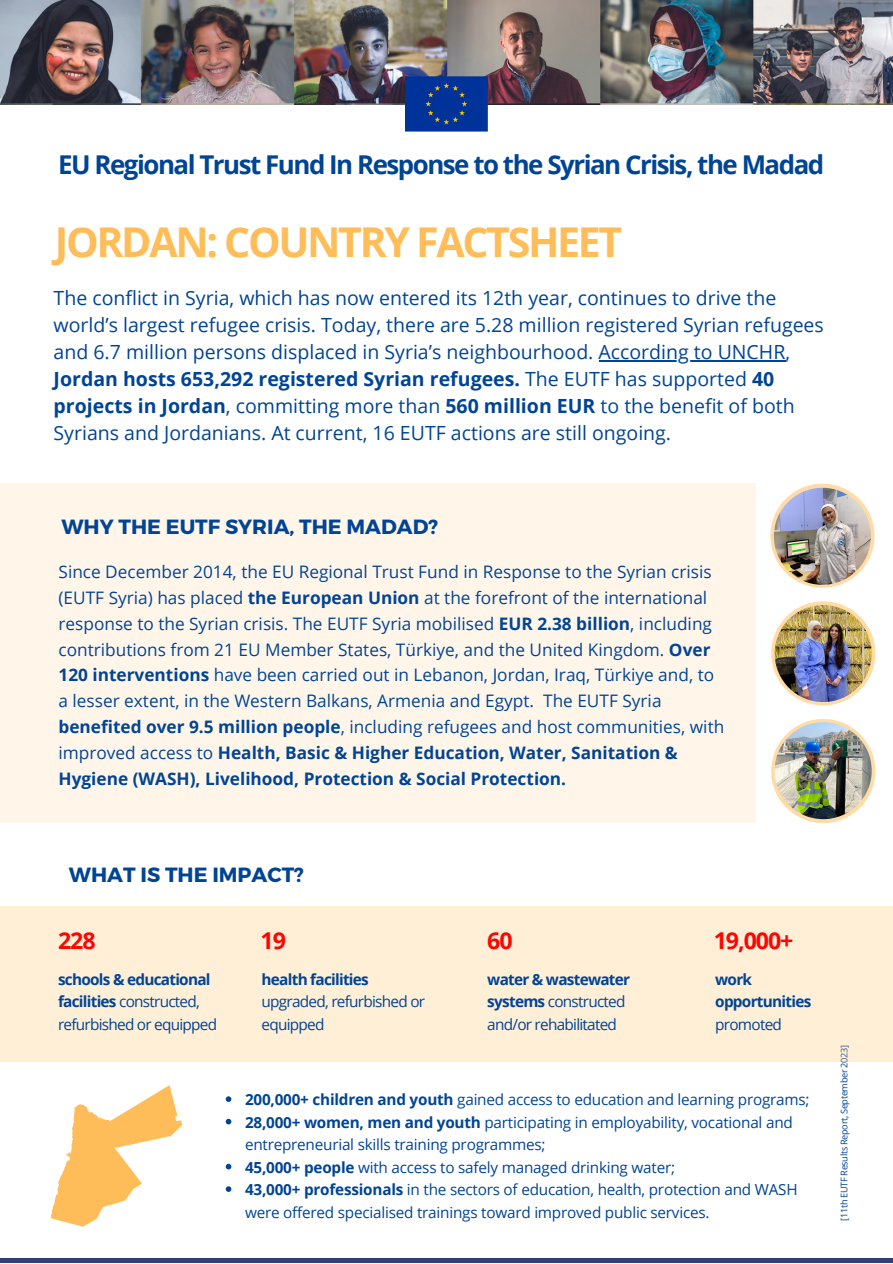
<style>
.page{position:relative;width:893px;height:1264px;background:#fff}
.page>*{position:absolute;margin:0;border:0;box-sizing:border-box;transform-origin:0 0}
.t1{font:700 41.1px "Open Sans";letter-spacing:-.055em;color:#ffbd59}
.t2{font:700 25.95px "Open Sans";letter-spacing:-.055em;color:#004494}
.t3{font:700 23.25px "Open Sans";letter-spacing:-.045em;color:#ff0400}
.t4{font:700 20.55px "Montserrat";color:#004494}
.t5{font:19.5px/27px "Open Sans";color:#004494}
.t6{font:17.25px/25.8px "Open Sans";color:#004494}
.t7{font:15.3px/22.5px "Open Sans";letter-spacing:-.015em;color:#004494}
.t8{font:15.3px/22.5px "Open Sans";letter-spacing:-.05em;color:#004494}
.t9{font:700 15.3px/22.5px "Open Sans";letter-spacing:-.05em;color:#004494}
.t10{font:9.15px "Open Sans";letter-spacing:-.035em;color:#004494}
.s1{font-weight:700}
.s2{font-weight:400}
</style>
<div class="page">
<img style="left:0;top:0;width:892px;height:105px">
<div style="left:0;top:1257px;width:892px;height:5px;background:#333d78"></div>
<div style="left:0;top:905px;width:892px;height:156px;background:#ffefd7"></div>
<img style="left:405px;top:76px;width:82px;height:55px">
<svg style="left:51px;top:1085px;width:131px;height:141px"></svg>
<hr style="left:598px;top:360px;width:187px;height:1px;background:#004494">
<svg style="left:226px;top:1096px;width:5px;height:5px"></svg>
<svg style="left:226px;top:1118px;width:5px;height:6px"></svg>
<svg style="left:226px;top:1163px;width:5px;height:6px"></svg>
<svg style="left:226px;top:1186px;width:5px;height:5px"></svg>
<div style="left:0;top:483px;width:756px;height:340px;background:#fff6e9"></div>
<svg style="left:771px;top:601px;width:104px;height:104px"></svg>
<img style="left:774px;top:605px;width:97px;height:97px;border-radius:50%">
<svg style="left:771px;top:719px;width:104px;height:104px"></svg>
<img style="left:774px;top:722px;width:97px;height:97px;border-radius:50%">
<svg style="left:770px;top:483px;width:104px;height:105px"></svg>
<img style="left:773px;top:488px;width:97px;height:97px;border-radius:50%">
<p class="t2" style="left:58px;top:146px;width:767px">EU Regional Trust Fund In Response to the Syrian Crisis, the Madad</p>
<p class="t1" style="left:55px;top:213px;width:569px">JORDAN: COUNTRY FACTSHEET</p>
<p class="t5" style="left:54px;top:284px;width:771px">The conflict in Syria, which has now entered its 12th year, continues to drive the world’s largest refugee crisis. Today, there are 5.28 million registered Syrian refugees and 6.7 million persons displaced in Syria’s neighbourhood. According to UNCHR, <span class="s1">Jordan hosts 653,292 registered Syrian refugees.</span> The EUTF has supported <span class="s1">40 projects in Jordan</span>, committing more than <span class="s1">560 million EUR</span> to the benefit of both Syrians and Jordanians. At current, 16 EUTF actions are still ongoing.</p>
<p class="t4" style="left:61px;top:513px;width:378px">WHY THE EUTF SYRIA, THE MADAD?</p>
<p class="t6" style="left:59px;top:558px;width:667px">Since December 2014, the EU Regional Trust Fund in Response to the Syrian crisis (EUTF Syria) has placed <span class="s1">the European Union</span> at the forefront of the international response to the Syrian crisis. The EUTF Syria mobilised <span class="s1">EUR 2.38 billion</span>, including contributions from 21 EU Member States, Türkiye, and the United Kingdom. <span class="s1">Over 120 interventions</span> have been carried out in Lebanon, Jordan, Iraq, Türkiye and, to a lesser extent, in the Western Balkans, Armenia and Egypt. The EUTF Syria <span class="s1">benefited over 9.5 million people</span>, including refugees and host communities, with improved access to <span class="s1">Health, Basic &amp; Higher Education, Water, Sanitation &amp; Hygiene (WASH), Livelihood, Protection &amp; Social Protection.</span></p>
<p class="t4" style="left:69px;top:861px;width:236px">WHAT IS THE IMPACT?</p>
<p class="t3" style="left:58px;top:924px;width:39px">228</p>
<p class="t3" style="left:260px;top:924px;width:27px">19</p>
<p class="t3" style="left:487px;top:924px;width:27px">60</p>
<p class="t3" style="left:713px;top:924px;width:81px">19,000+</p>
<p class="t8" style="left:58px;top:967px;width:161px"><span class="s1">schools &amp; educational facilities</span> constructed, refurbished or equipped</p>
<p class="t9" style="left:261px;top:967px;width:109px">health facilities</p>
<p class="t8" style="left:487px;top:967px;width:144px"><span class="s1">water &amp; wastewater systems</span> constructed and/or rehabilitated</p>
<p class="t9" style="left:715px;top:967px;width:98px">work opportunities <span class="s2">promoted</span></p>
<p class="t8" style="left:261px;top:989px;width:165px">upgraded, refurbished or equipped</p>
<p class="t7" style="left:245px;top:1088px;width:566px"><span class="s1">200,000+ children and youth</span> gained access to education and learning programs;</p>
<p class="t7" style="left:245px;top:1110px;width:549px"><span class="s1">28,000+ women, men and youth</span> participating in employability, vocational and entrepreneurial skills training programmes;</p>
<p class="t7" style="left:245px;top:1155px;width:431px"><span class="s1">45,000+ people</span> with access to safely managed drinking water;</p>
<p class="t7" style="left:245px;top:1178px;width:554px"><span class="s1">43,000+ professionals</span> in the sectors of education, health, protection and WASH were offered specialised trainings toward improved public services.</p>
<p class="t10" style="left:837px;top:1220px;width:177px;rotate:-90deg">[11th EUTF Results Report, September 2023]</p>
</div>
